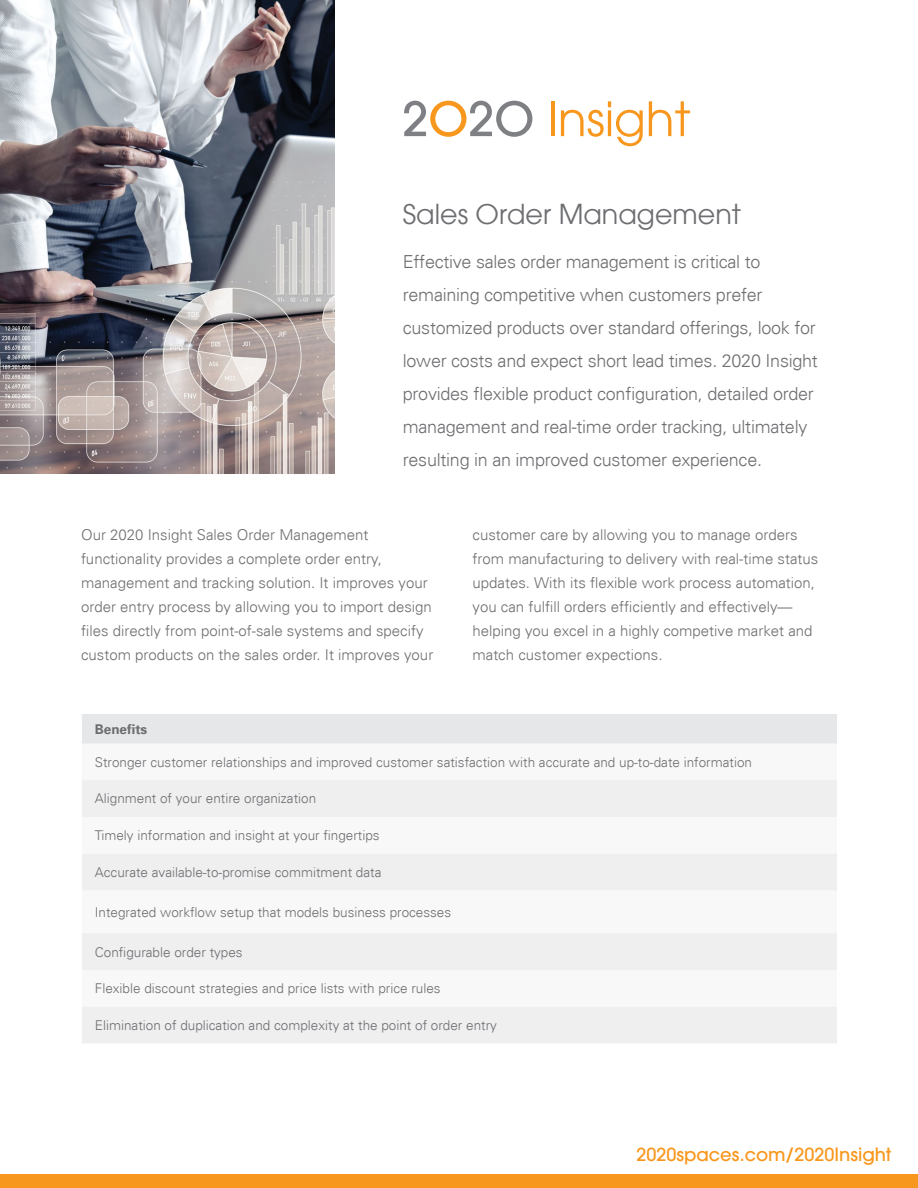
<style>
.page{position:relative;width:918px;height:1188px;background:#fff}
.page>*{position:absolute;margin:0;border:0;box-sizing:border-box;transform-origin:0 0}
.t1{font:27px "Avant Garde";color:#6d6e71}
.t2{font:300 18px/33px "Univers";letter-spacing:-.015em;color:#6d6e71}
.t3{font:500 18px "Avant Garde";color:#f8971d}
.t4{font:300 15px/24px "Univers";color:#6d6e71}
.t5{font:300 13.5px "Univers";color:#6d6e71}
.t6{font:700 13.5px "Univers 65";color:#6d6e71}
</style>
<div class="page">
<div style="left:0;top:1174px;width:918px;height:14px;background:#f8971d"></div>
<svg style="left:404px;top:101px;width:128px;height:36px"></svg>
<hr style="left:551px;top:101px;width:3px;height:35px;background:#f8971d">
<svg style="left:561px;top:101px;width:82px;height:45px"></svg>
<svg style="left:649px;top:101px;width:41px;height:35px"></svg>
<div style="left:81px;top:714px;width:756px;height:29px;background:#e6e7e8"></div>
<svg style="left:82px;top:780px;width:755px;height:263px;fill:#efeff0"></svg>
<svg style="left:81px;top:714px;width:1px;height:29px"></svg>
<img style="left:0;top:0;width:334px;height:474px">
<h1 class="t1" style="left:403px;top:199px;width:340px">Sales Order Management</h1>
<p class="t2" style="left:403px;top:247px;width:417px">Effective sales order management is critical to remaining competitive when customers prefer customized products over standard offerings, look for lower costs and expect short lead times. 2020 Insight provides flexible product configuration, detailed order management and real-time order tracking, ultimately resulting in an improved customer experience.</p>
<p class="t4" style="left:81px;top:524px;width:354px">Our 2020 Insight Sales Order Management functionality provides a complete order entry, management and tracking solution. It improves your order entry process by allowing you to import design files directly from point-of-sale systems and specify custom products on the sales order. It improves your</p>
<p class="t4" style="left:472px;top:524px;width:347px">customer care by allowing you to manage orders from manufacturing to delivery with real-time status updates. With its flexible work process automation, you can fulfill orders efficiently and effectively— helping you excel in a highly competive market and match customer expections.</p>
<p class="t6" style="left:95px;top:723px;width:54px">Benefits</p>
<p class="t5" style="left:95px;top:757px;width:659px">Stronger customer relationships and improved customer satisfaction with accurate and up-to-date information</p>
<p class="t5" style="left:95px;top:793px;width:223px">Alignment of your entire organization</p>
<p class="t5" style="left:95px;top:830px;width:286px">Timely information and insight at your fingertips</p>
<p class="t5" style="left:95px;top:867px;width:288px">Accurate available-to-promise commitment data</p>
<p class="t5" style="left:95px;top:907px;width:358px">Integrated workflow setup that models business processes</p>
<p class="t5" style="left:95px;top:946px;width:149px">Configurable order types</p>
<p class="t5" style="left:95px;top:983px;width:347px">Flexible discount strategies and price lists with price rules</p>
<p class="t5" style="left:95px;top:1020px;width:404px">Elimination of duplication and complexity at the point of order entry</p>
<p class="t3" style="left:636px;top:1143px;width:256px">2020spaces.com/2020Insight</p>
</div>
